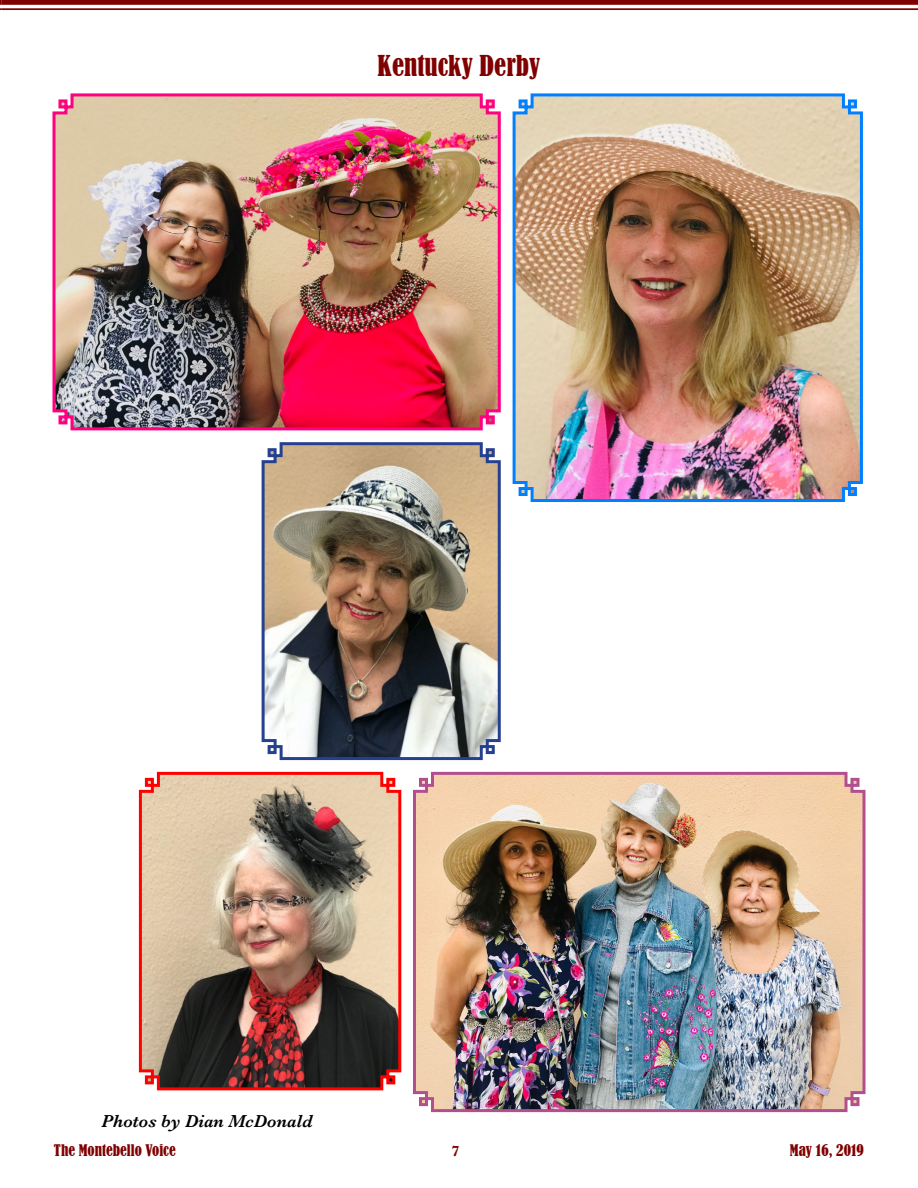
<style>
.page{position:relative;width:918px;height:1188px;background:#fff}
.page>*{position:absolute;margin:0;border:0;box-sizing:border-box;transform-origin:0 0}
.t1{font:condensed 27px "Bernard";color:#800000}
.t2{font:italic 600 18px "Baskerville";color:#000}
.t3{font:condensed 15px "Bernard";color:#800000}
.t4{font:700 15px "Baskerville";color:#800000}
</style>
<div class="page">
<svg style="left:0;top:0;width:2px;height:10px"></svg>
<div style="left:2px;top:0;width:916px;height:5px;background:#800000"></div>
<hr style="left:2px;top:8px;width:916px;height:2px;background:#800000">
<img style="left:138px;top:771px;width:264px;height:320px">
<img style="left:261px;top:442px;width:240px;height:319px">
<img style="left:413px;top:771px;width:453px;height:342px">
<img style="left:512px;top:93px;width:351px;height:409px">
<img style="left:52px;top:93px;width:449px;height:338px">
<h1 class="t1" style="left:378px;top:50px;width:164px">Kentucky Derby</h1>
<p class="t2" style="left:101px;top:1109px;width:213px">Photos by Dian McDonald</p>
<p class="t3" style="left:54px;top:1141px;width:123px">The Montebello Voice</p>
<p class="t4" style="left:451px;top:1140px;width:10px">7</p>
<p class="t3" style="left:790px;top:1141px;width:76px">May 16, 2019</p>
</div>
